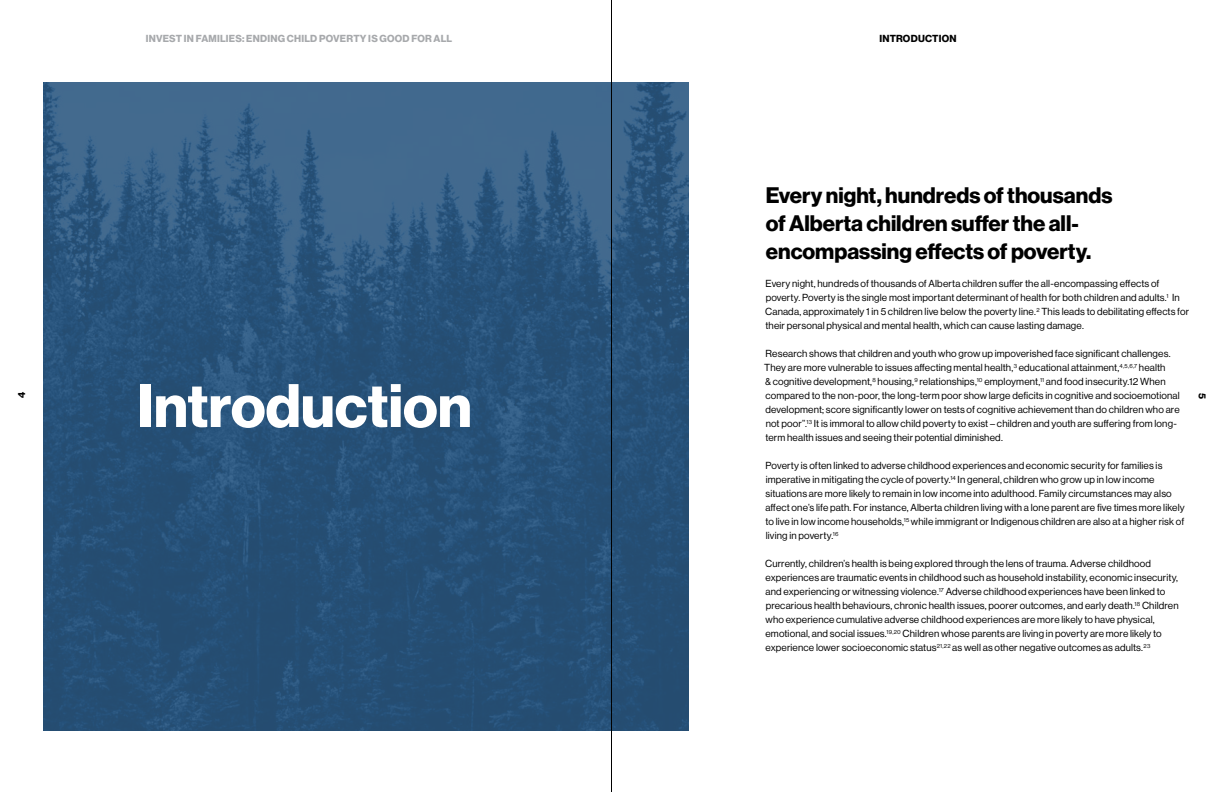
<style>
.page{position:relative;width:1224px;height:792px;background:#fff}
.page>*{position:absolute;margin:0;border:0;box-sizing:border-box;transform-origin:0 0}
.t1{font:60px "N Haas Grotesk DS Pro 75 Bd";color:#fff}
.t2{font:22px/28px "N Haas Grotesk DS Pro 75 Bd";color:#000}
.t3{font:10px/14px "N Haas Grotesk DS Pro 55 Rg";letter-spacing:.015em;color:#000}
.t4{font:10px "N Haas Grotesk DS Pro 75 Bd";letter-spacing:.025em;color:#a7a9ac}
.t5{font:10px "N Haas Grotesk DS Pro 75 Bd";color:#000}
</style>
<div class="page">
<svg style="left:43px;top:82px;width:646px;height:648px;background:#2b557b"></svg>
<hr style="left:611px;top:0;width:1px;height:792px;background:#000">
<p class="t5" style="left:16px;top:398px;width:8px;rotate:-90deg">4</p>
<p class="t4" style="left:146px;top:33px;width:308px">INVEST IN FAMILIES: ENDING CHILD POVERTY IS GOOD FOR ALL</p>
<p class="t5" style="left:879px;top:33px;width:11px">Introduction</p>
<h1 class="t1" style="left:137px;top:371px;width:336px">Introduction</h1>
<h2 class="t2" style="left:766px;top:182px;width:348px">Every night, hundreds of thousands of Alberta children suffer the all&shy;encompassing effects of poverty.</h2>
<p class="t3" style="left:765px;top:277px;width:426px">Every night, hundreds of thousands of Alberta children suffer the all-encompassing effects of poverty. Poverty is the single most important determinant of health for both children and adults.<sup>1</sup> In Canada, approximately 1 in 5 children live below the poverty line.<sup>2</sup> This leads to debilitating effects for their personal physical and mental health, which can cause lasting damage.</p>
<p class="t3" style="left:764px;top:347px;width:417px">Research shows that children and youth who grow up impoverished face significant challenges.<br>They are more vulnerable to issues affecting mental health,<sup>3</sup> educational attainment,<sup>4,5,6,7</sup> health<br>&amp; cognitive development,<sup>8</sup> housing,<sup>9</sup> relationships,<sup>10</sup> employment,<sup>11</sup> and food insecurity.12 When compared to the non-poor, the long-term poor show large deficits in cognitive and socioemotional development; score significantly lower on tests of cognitive achievement than do children who are not poor”.<sup>13</sup> It is immoral to allow child poverty to exist – children and youth are suffering from long&shy;term health issues and seeing their potential diminished.</p>
<p class="t3" style="left:765px;top:459px;width:421px">Poverty is often linked to adverse childhood experiences and economic security for families is imperative in mitigating the cycle of poverty.<sup>14</sup> In general, children who grow up in low income situations are more likely to remain in low income into adulthood. Family circumstances may also affect one’s life path. For instance, Alberta children living with a lone parent are five times more likely to live in low income households,<sup>15</sup> while immigrant or Indigenous children are also at a higher risk of living in poverty.<sup>16</sup></p>
<p class="t3" style="left:765px;top:557px;width:415px">Currently, children’s health is being explored through the lens of trauma. Adverse childhood experiences are traumatic events in childhood such as household instability, economic insecurity, and experiencing or witnessing violence.<sup>17</sup> Adverse childhood experiences have been linked to precarious health behaviours, chronic health issues, poorer outcomes, and early death.<sup>18</sup> Children who experience cumulative adverse childhood experiences are more likely to have physical, emotional, and social issues.<sup>19,20</sup> Children whose parents are living in poverty are more likely to experience lower socioeconomic status<sup>21,22</sup> as well as other negative outcomes as adults.<sup>23</sup></p>
<p class="t5" style="left:1208px;top:393px;width:8px;rotate:90deg">5</p>
</div>
